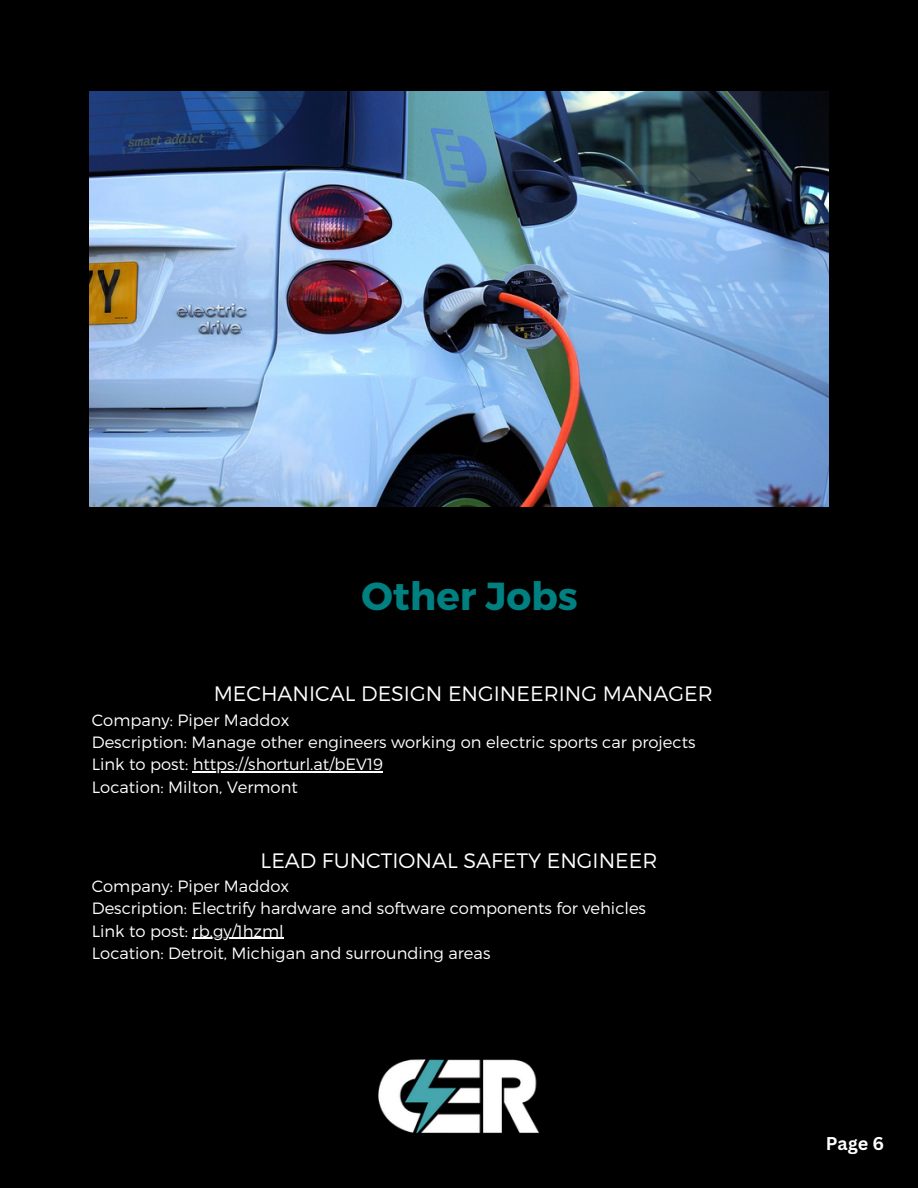
<style>
.page{position:relative;width:918px;height:1188px;background:#000}
.page>*{position:absolute;margin:0;border:0;box-sizing:border-box;transform-origin:0 0}
.t1{font:700 39px "Montserrat";color:#008080}
.t2{font:300 20.85px "Montserrat";color:#fff}
.t3{font:700 18px "Canva Sans";color:#fff}
.t4{font:300 16.35px "Montserrat";color:#fff}
</style>
<div class="page">
<img style="left:378px;top:1059px;width:161px;height:74px">
<img style="left:89px;top:92px;width:739px;height:415px">
<hr style="left:193px;top:771px;width:190px;height:1px;background:#fff">
<hr style="left:193px;top:938px;width:91px;height:1px;background:#fff">
<p class="t1" style="left:362px;top:571px;width:218px">Other Jobs</p>
<p class="t2" style="left:214px;top:680px;width:501px">MECHANICAL DESIGN ENGINEERING MANAGER</p>
<p class="t4" style="left:92px;top:709px;width:199px">Company: Piper Maddox</p>
<p class="t4" style="left:92px;top:732px;width:605px">Description: Manage other engineers working on electric sports car projects</p>
<p class="t4" style="left:92px;top:754px;width:293px">Link to post: https://shorturl.at/bEV19</p>
<p class="t4" style="left:92px;top:776px;width:208px">Location: Milton, Vermont</p>
<p class="t2" style="left:261px;top:847px;width:398px">LEAD FUNCTIONAL SAFETY ENGINEER</p>
<p class="t4" style="left:92px;top:875px;width:199px">Company: Piper Maddox</p>
<p class="t4" style="left:92px;top:898px;width:556px">Description: Electrify hardware and software components for vehicles</p>
<p class="t4" style="left:92px;top:920px;width:194px">Link to post: rb.gy/1hzml</p>
<p class="t4" style="left:92px;top:943px;width:400px">Location: Detroit, Michigan and surrounding areas</p>
<p class="t3" style="left:826px;top:1130px;width:60px">Page 6</p>
</div>
